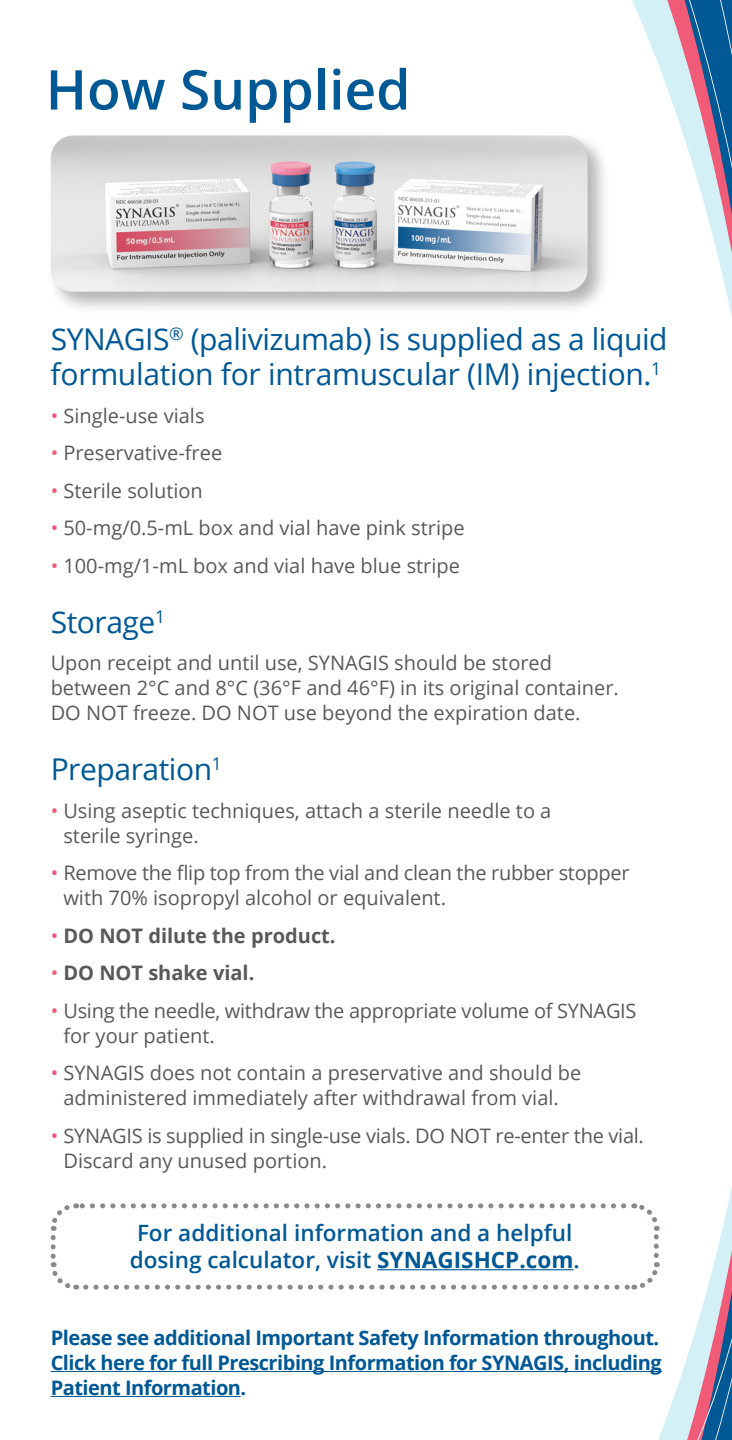
<style>
.page{position:relative;width:732px;height:1440px;background:#fff}
.page>*{position:absolute;margin:0;border:0;box-sizing:border-box;transform-origin:0 0}
.t1{font:600 55px "Open Sans";color:#005895}
.t2{font:30px/35px "Open Sans";letter-spacing:-.015em;color:#005895}
.t3{font:600 22.5px/27.5px "Open Sans";color:#005895;text-align:center}
.t4{font:20px/25px "Open Sans";color:#58595b}
.t5{font:700 20px/25px "Open Sans";letter-spacing:-.025em;color:#005895}
.t6{font:700 20px "Open Sans";color:#58595b}
.s1{color:#f05b78}
.s2{font-weight:400;color:#f05b78}
.s3{font-weight:700}
</style>
<div class="page">
<hr style="left:51px;top:1371px;width:610px;height:1px;background:#005895">
<hr style="left:51px;top:1396px;width:189px;height:1px;background:#005895">
<svg style="left:623px;top:0;width:108px;height:1440px"></svg>
<svg style="left:50px;top:1237px;width:27px;height:53px"></svg>
<svg style="left:86px;top:1262px;width:575px;height:30px"></svg>
<svg style="left:632px;top:1200px;width:28px;height:56px"></svg>
<svg style="left:50px;top:1203px;width:573px;height:28px"></svg>
<hr style="left:377px;top:1269px;width:196px;height:1px;background:#005895">
<div style="left:46px;top:131px;width:564px;height:184px;background:#000;opacity:.3"></div>
<img style="left:51px;top:135px;width:536px;height:157px">
<hr style="left:17px;top:1134px;width:26px;height:2px;background:#ec008c">
<h1 class="t1" style="left:46px;top:52px;width:366px">How Supplied</h1>
<h2 class="t2" style="left:51px;top:321px;width:618px">SYNAGIS<sup>®</sup> (palivizumab) is supplied as a liquid formulation for intramuscular (IM) injection.<sup>1</sup></h2>
<p class="t4" style="left:51px;top:403px;width:155px"><span class="s1">•</span> Single-use vials</p>
<p class="t4" style="left:51px;top:440px;width:173px"><span class="s1">•</span> Preservative-free</p>
<p class="t4" style="left:51px;top:478px;width:154px"><span class="s1">•</span> Sterile solution</p>
<p class="t4" style="left:51px;top:515px;width:415px"><span class="s1">•</span> 50-mg/0.5-mL box and vial have pink stripe</p>
<p class="t4" style="left:51px;top:553px;width:410px"><span class="s1">•</span> 100-mg/1-mL box and vial have blue stripe</p>
<h2 class="t2" style="left:51px;top:604px;width:116px">Storage<sup>1</sup></h2>
<p class="t4" style="left:51px;top:650px;width:569px">Upon receipt and until use, SYNAGIS should be stored between 2°C and 8°C (36°F and 46°F) in its original container.<br>DO NOT freeze. DO NOT use beyond the expiration date.</p>
<h2 class="t2" style="left:51px;top:751px;width:172px">Preparation<sup>1</sup></h2>
<p class="t4" style="left:63px;top:798px;width:489px;text-indent:-13px"><span class="s1">•</span> Using aseptic techniques, attach a sterile needle to a sterile syringe.</p>
<p class="t4" style="left:63px;top:860px;width:567px;text-indent:-13px"><span class="s1">•</span> Remove the flip top from the vial and clean the rubber stopper with 70% isopropyl alcohol or equivalent.</p>
<p class="t6" style="left:51px;top:922px;width:286px"><span class="s2">•</span> DO NOT dilute the product.</p>
<p class="t6" style="left:51px;top:959px;width:205px"><span class="s2">•</span> DO NOT shake vial.</p>
<p class="t4" style="left:63px;top:998px;width:574px;text-indent:-13px"><span class="s1">•</span> Using the needle, withdraw the appropriate volume of SYNAGIS for your patient.</p>
<p class="t4" style="left:51px;top:1060px;width:532px;text-align:center"><span class="s1">•</span> SYNAGIS does not contain a preservative and should be administered immediately after withdrawal from vial.</p>
<p class="t4" style="left:63px;top:1123px;width:581px;text-indent:-13px"><span class="s1">•</span> SYNAGIS is supplied in single-use vials. DO NOT re-enter the vial.<br>Discard any unused portion.</p>
<p class="t3" style="left:130px;top:1218px;width:451px">For additional information and a helpful dosing calculator, visit <span class="s3">SYNAGISHCP.com</span>.</p>
<p class="t5" style="left:51px;top:1325px;width:612px">Please see additional Important Safety Information throughout.<br>Click here for full Prescribing Information for SYNAGIS, including<br>Patient Information.</p>
</div>
